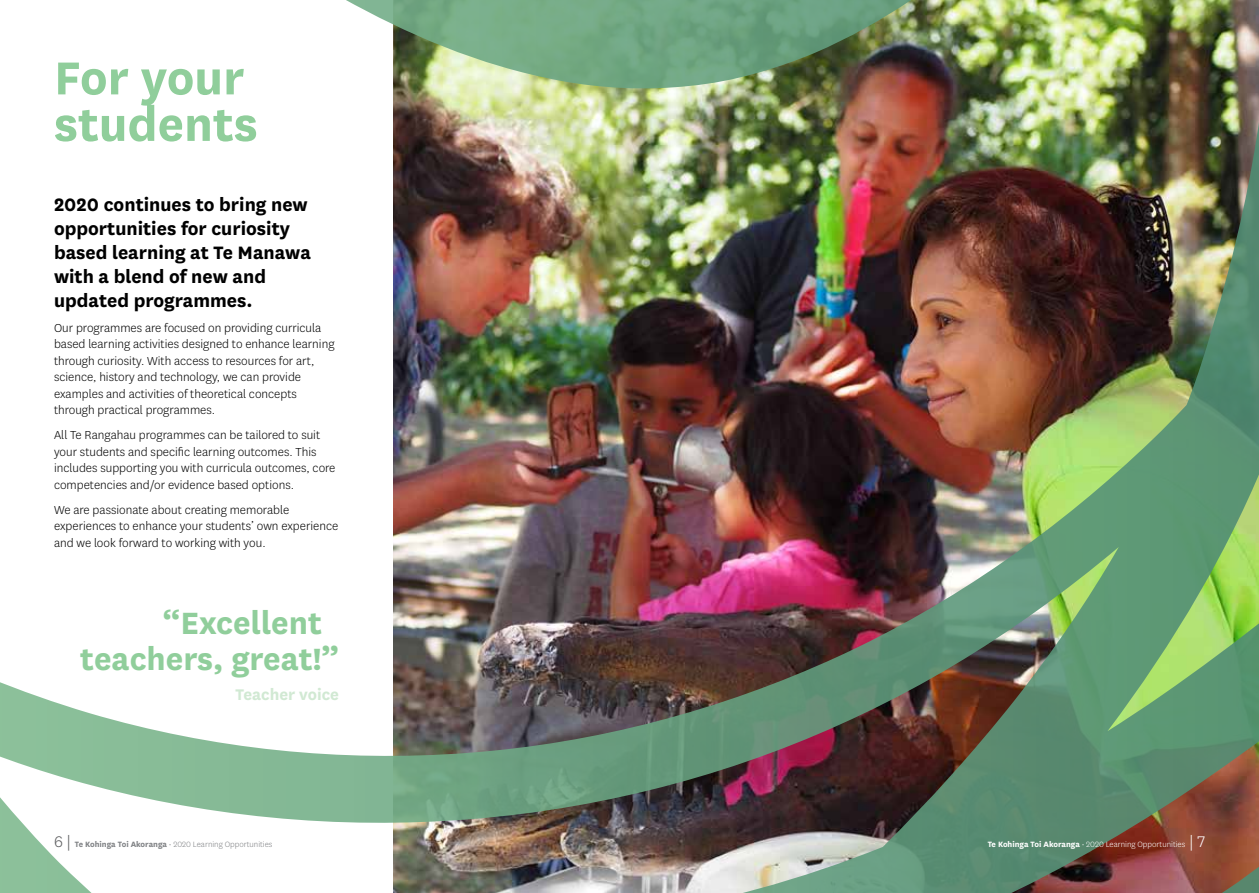
<style>
.page{position:relative;width:1259px;height:893px;background:#fff}
.page>*{position:absolute;margin:0;border:0;box-sizing:border-box;transform-origin:0 0}
.t1{font:700 54px/46.5px "National";color:#90ce9b}
.t2{font:700 36px/36px "National";color:#90ce9b}
.t3{font:700 21px/24px "National";color:#000}
.t4{font:700 18px "National";color:#d1e9d3}
.t5{font:300 13.5px/16.5px "National";color:#000}
.t6{font:300 9px "National";color:#808285}
.t7{font:300 9px "National";color:#fff}
.s1{font-size:18px;color:#58595b}
.s2{font-weight:700}
.s3{font-size:18px}
</style>
<div class="page">
<img style="left:0;top:0;width:1259px;height:893px">
<h1 class="t1" style="left:54px;top:51px;width:205px">For your students</h1>
<h3 class="t3" style="left:54px;top:191px;width:258px">2020 continues to bring new opportunities for curiosity based learning at Te Manawa with a blend of new and updated programmes.</h3>
<p class="t5" style="left:54px;top:319px;width:282px">Our programmes are focused on providing curricula based learning activities designed to enhance learning through curiosity. With access to resources for art, science, history and technology, we can provide examples and activities of theoretical concepts through practical programmes.</p>
<p class="t5" style="left:54px;top:426px;width:283px">All Te Rangahau programmes can be tailored to suit your students and specific learning outcomes. This includes supporting you with curricula outcomes, core competencies and/or evidence based options.</p>
<p class="t5" style="left:54px;top:501px;width:286px">We are passionate about creating memorable experiences to enhance your students’ own experience and we look forward to working with you.</p>
<h2 class="t2" style="left:80px;top:603px;width:260px;text-indent:83px">“Excellent teachers, great!”</h2>
<h3 class="t4" style="left:236px;top:682px;width:105px">Teacher voice</h3>
<p class="t6" style="left:54px;top:839px;width:220px"><span class="s1">6 |</span> <span class="s2">Te Kohinga Toi Akoranga</span> • 2020 Learning Opportunities</p>
<p class="t7" style="left:987px;top:839px;width:219px"><span class="s2">Te Kohinga Toi Akoranga</span> • 2020 Learning Opportunities <span class="s3">| 7</span></p>
</div>
